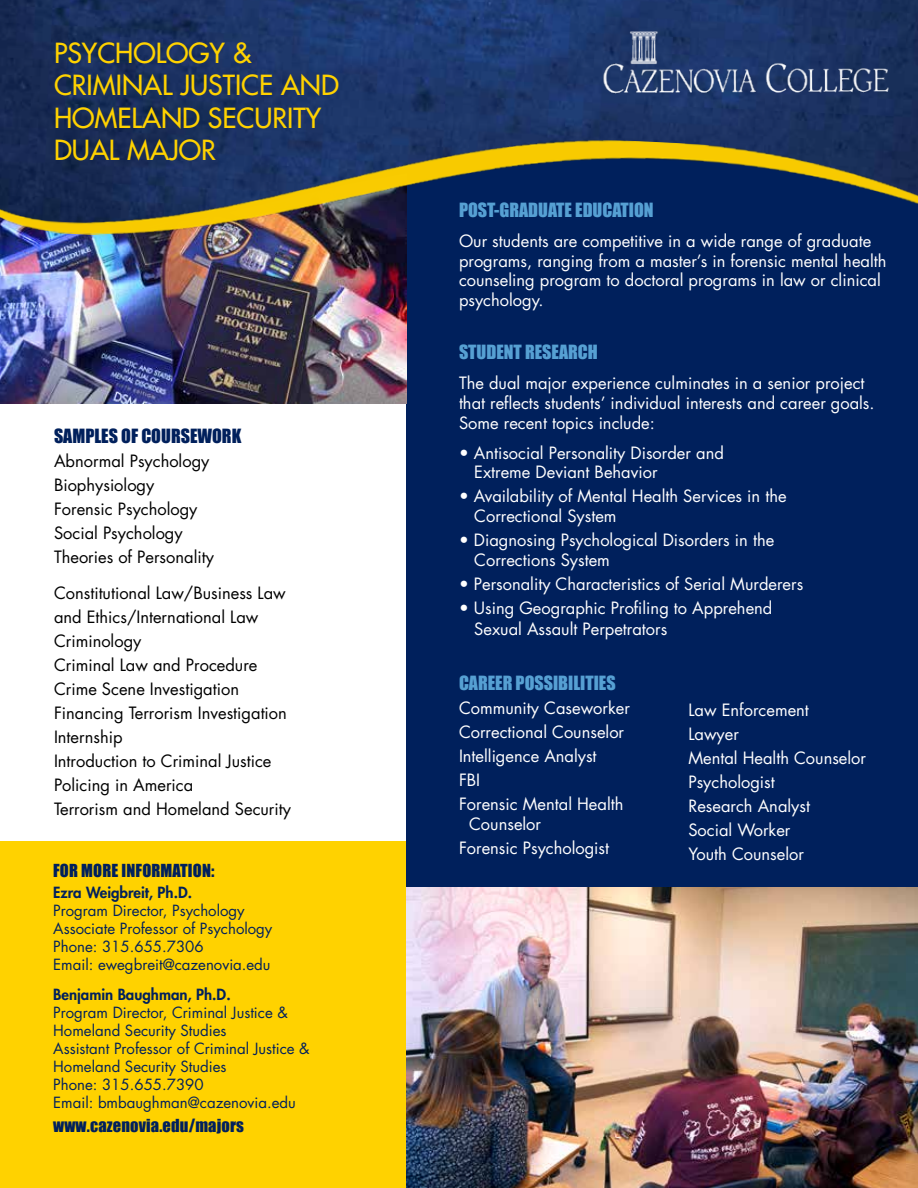
<style>
.page{position:relative;width:918px;height:1188px;background:#fff}
.page>*{position:absolute;margin:0;border:0;box-sizing:border-box;transform-origin:0 0}
.t1{font:500 27px/32.4px "Futura Std";color:#ffd200}
.t2{font:18px "Impact";color:#56a0d3}
.t3{font:18px "Impact";color:#00205c}
.t4{font:16.5px/24px "Futura Std";color:#fff}
.t5{font:16.5px/24px "Futura Std";color:#000}
.t6{font:16.5px "Impact";letter-spacing:.01em;color:#00205c}
.t7{font:15px/18px "Futura Std";color:#00205c}
.t8{font:800 15px "Futura Std";color:#00205c}
</style>
<div class="page">
<div style="left:406px;top:136px;width:512px;height:1052px;background:#00205c"></div>
<img style="left:0;top:275px;width:406px;height:129px">
<div style="left:0;top:841px;width:406px;height:347px;background:#ffd200"></div>
<img style="left:406px;top:888px;width:512px;height:300px">
<img style="left:0;top:0;width:918px;height:110px">
<img style="left:602px;top:20px;width:287px;height:90px">
<img style="left:0;top:110px;width:918px;height:165px">
<h1 class="t1" style="left:54px;top:37px;width:287px">PSYCHOLOGY &amp;<br>CRIMINAL JUSTICE AND<br>HOMELAND SECURITY<br>DUAL MAJOR</h1>
<p class="t3" style="left:54px;top:422px;width:189px">SAMPLES OF COURSEWORK</p>
<p class="t5" style="left:54px;top:449px;width:161px">Abnormal Psychology<br>Biophysiology<br>Forensic Psychology<br>Social Psychology<br>Theories of Personality</p>
<p class="t5" style="left:54px;top:581px;width:239px">Constitutional Law/Business Law and Ethics/International Law<br>Criminology<br>Criminal Law and Procedure<br>Crime Scene Investigation<br>Financing Terrorism Investigation<br>Internship<br>Introduction to Criminal Justice<br>Policing in America<br>Terrorism and Homeland Security</p>
<p class="t6" style="left:53px;top:858px;width:163px">FOR MORE INFORMATION:</p>
<p class="t8" style="left:53px;top:883px;width:140px">Ezra Weigbreit, Ph.D.</p>
<p class="t7" style="left:53px;top:902px;width:221px">Program Director, Psychology<br>Associate Professor of Psychology<br>Phone: 315.655.7306<br>Email: ewegbreit@cazenovia.edu</p>
<p class="t8" style="left:53px;top:985px;width:179px">Benjamin Baughman, Ph.D.</p>
<p class="t7" style="left:53px;top:1004px;width:258px">Program Director, Criminal Justice &amp;<br>Homeland Security Studies<br>Assistant Professor of Criminal Justice &amp;<br>Homeland Security Studies<br>Phone: 315.655.7390<br>Email: bmbaughman@cazenovia.edu</p>
<p class="t6" style="left:53px;top:1113px;width:192px">www.cazenovia.edu/majors</p>
<p class="t2" style="left:459px;top:196px;width:196px">POST-GRADUATE EDUCATION</p>
<p class="t4" style="left:459px;top:231px;width:429px;line-height:19.8px">Our students are competitive in a wide range of graduate programs, ranging from a master’s in forensic mental health counseling program to doctoral programs in law or clinical psychology.</p>
<p class="t2" style="left:459px;top:338px;width:140px">STUDENT RESEARCH</p>
<p class="t4" style="left:459px;top:373px;width:417px;line-height:19.8px">The dual major experience culminates in a senior project that reflects students’ individual interests and career goals.<br>Some recent topics include:</p>
<p class="t4" style="left:474px;top:443px;width:251px;line-height:19.8px;text-indent:-15px">• Antisocial Personality Disorder and<br>Extreme Deviant Behavior</p>
<p class="t4" style="left:474px;top:487px;width:314px;line-height:19.8px;text-indent:-15px">• Availability of Mental Health Services in the<br>Correctional System</p>
<p class="t4" style="left:474px;top:530px;width:302px;line-height:19.8px;text-indent:-15px">• Diagnosing Psychological Disorders in the<br>Corrections System</p>
<p class="t4" style="left:459px;top:572px;width:346px">• Personality Characteristics of Serial Murderers</p>
<p class="t4" style="left:474px;top:598px;width:300px;line-height:21px;text-indent:-15px">• Using Geographic Profiling to Apprehend<br>Sexual Assault Perpetrators</p>
<p class="t2" style="left:459px;top:669px;width:158px">CAREER POSSIBILITIES</p>
<p class="t4" style="left:459px;top:696px;width:172px">Community Caseworker<br>Correctional Counselor<br>Intelligence Analyst<br>FBI<br>Forensic Mental Health</p>
<p class="t4" style="left:459px;top:812px;width:152px;text-indent:10px">Counselor<br>Forensic Psychologist</p>
<p class="t4" style="left:688px;top:698px;width:179px">Law Enforcement<br>Lawyer<br>Mental Health Counselor<br>Psychologist<br>Research Analyst<br>Social Worker<br>Youth Counselor</p>
</div>
